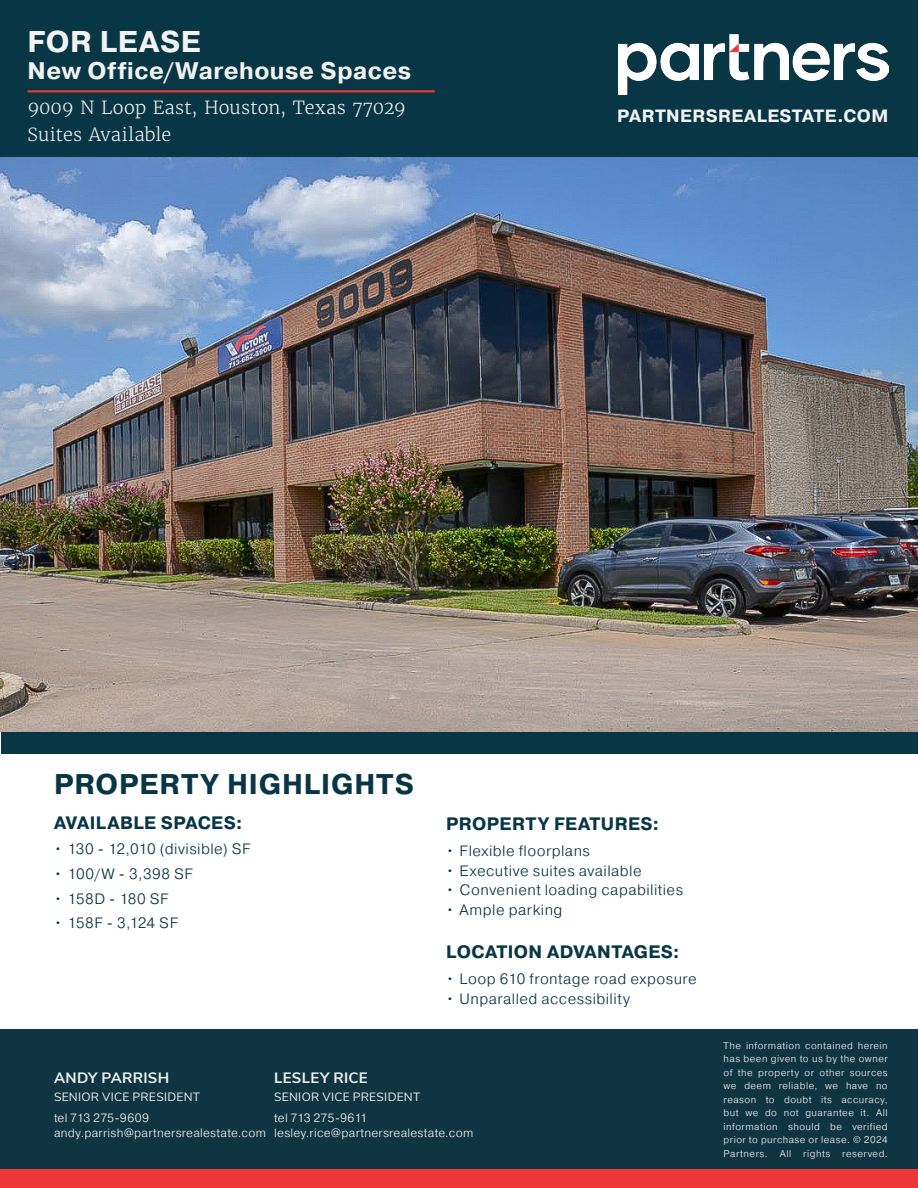
<style>
.page{position:relative;width:918px;height:1188px;background:#fff}
.page>*{position:absolute;margin:0;border:0;box-sizing:border-box;transform-origin:0 0}
.U_-_Page_lines{font:700 30px "Pragmatica";letter-spacing:.02em;color:#f1f2f2}
.t1{font:700 28.5px "Pragmatica";letter-spacing:.03em;color:#083644}
.U_-_Page_lines-2{font:700 24px "Pragmatica";letter-spacing:.02em;color:#f1f2f2}
.Paragraph_Style_2{font:700 18px "Pragmatica";letter-spacing:.02em;color:#083644}
.U_-_Page_lines-3{font:300 18px "Merriweather";letter-spacing:.005em;color:#f1f2f2}
.U_-_Page_lines-4{font:700 17.7px "Pragmatica";letter-spacing:.025em;color:#f1f2f2}
.t2{font:300 15px "Pragmatica";letter-spacing:.03em;color:#083644}
.Body{font:700 15px "Nunito Sans";letter-spacing:.015em;color:#f1f2f2}
.Body-2{font:300 12px "Pragmatica";letter-spacing:.02em;color:#f1f2f2}
.Body-3{font:12px "Nunito Sans";letter-spacing:.025em;color:#f1f2f2}
.Body-4{font:300 9.75px/13.5px "Pragmatica";letter-spacing:.045em;color:#f1f2f2;text-align:justify}
</style>
<div class="page">
<div style="left:1px;top:156px;width:917px;height:598px;background:#083644"></div>
<img style="left:0;top:157px;width:918px;height:574px">
<div style="left:1px;top:0;width:917px;height:157px;background:#083644"></div>
<hr style="left:28px;top:90px;width:407px;height:2px;background:#ee3637">
<img style="left:618px;top:34px;width:270px;height:60px">
<div style="left:0;top:1029px;width:918px;height:141px;background:#0f3543"></div>
<div style="left:0;top:1170px;width:918px;height:18px;background:#ee3637"></div>
<p class="U_-_Page_lines" style="left:28px;top:22px;width:175px">FOR LEASE</p>
<p class="U_-_Page_lines-2" style="left:28px;top:55px;width:385px">New Office/Warehouse Spaces</p>
<p class="U_-_Page_lines-3" style="left:28px;top:97px;width:380px">9009 N Loop East, Houston, Texas 77029</p>
<p class="U_-_Page_lines-3" style="left:28px;top:124px;width:145px">Suites Available</p>
<p class="U_-_Page_lines-4" style="left:617px;top:104px;width:273px">PARTNERSREALESTATE.COM</p>
<p class="t1" style="left:54px;top:766px;width:361px">PROPERTY HIGHLIGHTS</p>
<p class="Paragraph_Style_2" style="left:54px;top:811px;width:190px">AVAILABLE SPACES:</p>
<p class="t2" style="left:54px;top:839px;width:198px">• 130 - 12,010 (divisible) SF</p>
<p class="t2" style="left:54px;top:864px;width:141px">• 100/W - 3,398 SF</p>
<p class="t2" style="left:54px;top:889px;width:116px">• 158D - 180 SF</p>
<p class="t2" style="left:54px;top:914px;width:126px">• 158F - 3,124 SF</p>
<p class="Paragraph_Style_2" style="left:446px;top:812px;width:215px">PROPERTY FEATURES:</p>
<p class="t2" style="left:446px;top:842px;width:145px">• Flexible floorplans</p>
<p class="t2" style="left:446px;top:861px;width:197px">• Executive suites available</p>
<p class="t2" style="left:446px;top:881px;width:239px">• Convenient loading capabilities</p>
<p class="t2" style="left:446px;top:900px;width:118px">• Ample parking</p>
<p class="Paragraph_Style_2" style="left:446px;top:940px;width:235px">LOCATION ADVANTAGES:</p>
<p class="t2" style="left:446px;top:970px;width:252px">• Loop 610 frontage road exposure</p>
<p class="t2" style="left:446px;top:989px;width:185px">• Unparalled accessibility</p>
<p class="Body" style="left:54px;top:1066px;width:117px">ANDY PARRISH</p>
<p class="Body-3" style="left:54px;top:1088px;width:148px">SENIOR VICE PRESIDENT</p>
<p class="Body-2" style="left:54px;top:1111px;width:97px">tel 713 275-9609</p>
<p class="Body-2" style="left:54px;top:1126px;width:214px">andy.parrish@partnersrealestate.com</p>
<p class="Body" style="left:274px;top:1066px;width:95px">LESLEY RICE</p>
<p class="Body-3" style="left:274px;top:1088px;width:148px">SENIOR VICE PRESIDENT</p>
<p class="Body-2" style="left:274px;top:1111px;width:94px">tel 713 275-9611</p>
<p class="Body-2" style="left:274px;top:1126px;width:201px">lesley.rice@partnersrealestate.com</p>
<p class="Body-4" style="left:724px;top:1038px;width:166px">The information contained herein has been given to us by the owner of the property or other sources we deem reliable, we have no reason to doubt its accuracy, but we do not guarantee it. All information should be verified prior to purchase or lease. © 2024<br>Partners. All rights reserved.</p>
</div>
